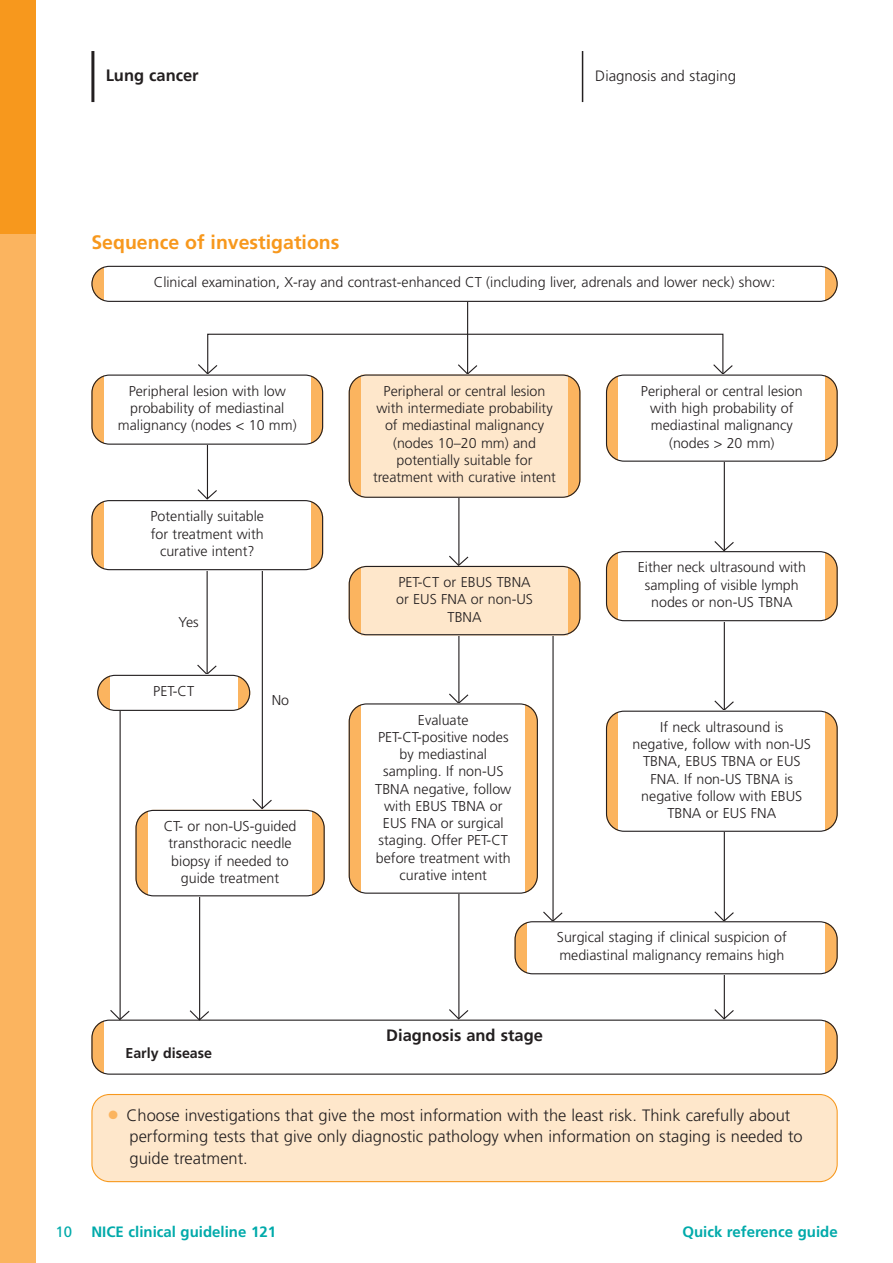
<style>
.page{position:relative;width:893px;height:1263px;background:#fff}
.page>*{position:absolute;margin:0;border:0;box-sizing:border-box;transform-origin:0 0}
.t1{font:700 19.5px "Frutiger";color:#f7981d}
.t2{font:300 16.5px/21.8px "Frutiger";color:#231f20}
.t3{font:700 16.5px "Frutiger";color:#231f20}
.t4{font:700 15px "Frutiger";color:#0aa}
.t5{font:300 15px "Frutiger";color:#231f20}
.t6{font:15px "Frutiger";color:#0aa}
.t7{font:300 14.25px/17.2px "Frutiger";color:#231f20;text-align:center}
.t8{font:700 14.25px "Frutiger";color:#231f20}
.s1{color:#fbb45f}
</style>
<div class="page">
<div style="left:0;top:0;width:36px;height:234px;background:#f7981d"></div>
<div style="left:0;top:234px;width:36px;height:1029px;background:#fbb45f"></div>
<hr style="left:91px;top:51px;width:3px;height:51px;background:#231f20">
<hr style="left:582px;top:51px;width:1px;height:51px;background:#231f20">
<hr style="left:467px;top:291px;width:1px;height:83px;background:#231f20">
<svg style="left:91px;top:266px;width:747px;height:36px"></svg>
<hr style="left:207px;top:414px;width:1px;height:84px;background:#231f20">
<hr style="left:458px;top:454px;width:1px;height:111px;background:#231f20">
<hr style="left:724px;top:445px;width:1px;height:105px;background:#231f20">
<hr style="left:724px;top:614px;width:1px;height:96px;background:#231f20">
<hr style="left:724px;top:807px;width:1px;height:113px;background:#231f20">
<hr style="left:724px;top:930px;width:1px;height:88px;background:#231f20">
<hr style="left:458px;top:585px;width:1px;height:118px;background:#231f20">
<hr style="left:458px;top:820px;width:1px;height:198px;background:#231f20">
<hr style="left:552px;top:591px;width:2px;height:330px;background:#231f20">
<hr style="left:207px;top:536px;width:1px;height:138px;background:#231f20">
<hr style="left:199px;top:810px;width:1px;height:209px;background:#231f20">
<hr style="left:262px;top:534px;width:1px;height:274px;background:#231f20">
<svg style="left:91px;top:1008px;width:747px;height:67px"></svg>
<hr style="left:120px;top:678px;width:1px;height:341px;background:#231f20">
<svg style="left:91px;top:364px;width:232px;height:81px"></svg>
<svg style="left:91px;top:488px;width:232px;height:82px"></svg>
<svg style="left:135px;top:798px;width:190px;height:98px"></svg>
<svg style="left:97px;top:663px;width:153px;height:48px"></svg>
<svg style="left:349px;top:363px;width:231px;height:135px;background:#f5dec2"></svg>
<svg style="left:349px;top:554px;width:231px;height:81px;background:#f7e1c6"></svg>
<svg style="left:349px;top:692px;width:189px;height:202px"></svg>
<svg style="left:514px;top:910px;width:324px;height:64px"></svg>
<svg style="left:606px;top:363px;width:232px;height:99px"></svg>
<svg style="left:606px;top:540px;width:232px;height:81px"></svg>
<svg style="left:606px;top:699px;width:232px;height:133px"></svg>
<div style="left:91px;top:1094px;width:747px;height:88px;background:#fee7cb"></div>
<div style="left:207px;top:334px;width:516px;height:40px;border:1px solid #231f20"></div>
<p class="t3" style="left:106px;top:69px;width:95px">Lung cancer</p>
<p class="t5" style="left:595px;top:69px;width:142px">Diagnosis and staging</p>
<h1 class="t1" style="left:91px;top:234px;width:250px">Sequence of investigations</h1>
<p class="t7" style="left:154px;top:275px;width:623px">Clinical examination, X-ray and contrast-enhanced CT (including liver, adrenals and lower neck) show:</p>
<p class="t7" style="left:118px;top:383px;width:180px">Peripheral lesion with low probability of mediastinal malignancy (nodes &lt; 10 mm)</p>
<p class="t7" style="left:150px;top:509px;width:115px">Potentially suitable for treatment with curative intent?</p>
<p class="t7" style="left:179px;top:614px;width:22px">Yes</p>
<p class="t7" style="left:153px;top:683px;width:42px">PET-CT</p>
<p class="t7" style="left:272px;top:692px;width:19px">No</p>
<p class="t7" style="left:164px;top:819px;width:134px">CT- or non-US-guided transthoracic needle biopsy if needed to guide treatment</p>
<p class="t8" style="left:125px;top:1047px;width:88px">Early disease</p>
<p class="t7" style="left:373px;top:383px;width:184px">Peripheral or central lesion with intermediate probability of mediastinal malignancy (nodes 10–20 mm) and potentially suitable for treatment with curative intent</p>
<p class="t7" style="left:396px;top:575px;width:138px">PET-CT or EBUS TBNA or EUS FNA or non-US<br>TBNA</p>
<p class="t7" style="left:375px;top:712px;width:138px">Evaluate<br>PET-CT-positive nodes by mediastinal sampling. If non-US<br>TBNA negative, follow with EBUS TBNA or<br>EUS FNA or surgical staging. Offer PET-CT before treatment with curative intent</p>
<p class="t7" style="left:641px;top:383px;width:163px">Peripheral or central lesion with high probability of mediastinal malignancy (nodes &gt; 20 mm)</p>
<p class="t7" style="left:638px;top:560px;width:170px">Either neck ultrasound with sampling of visible lymph nodes or non-US TBNA</p>
<p class="t7" style="left:633px;top:719px;width:180px">If neck ultrasound is negative, follow with non-US<br>TBNA, EBUS TBNA or EUS<br>FNA. If non-US TBNA is negative follow with EBUS<br>TBNA or EUS FNA</p>
<p class="t7" style="left:557px;top:930px;width:231px;text-align:left">Surgical staging if clinical suspicion of mediastinal malignancy remains high</p>
<p class="t3" style="left:386px;top:1028px;width:158px">Diagnosis and stage</p>
<p class="t2" style="left:129px;top:1105px;width:675px;text-indent:-21px"><span class="s1">●</span> Choose investigations that give the most information with the least risk. Think carefully about performing tests that give only diagnostic pathology when information on staging is needed to guide treatment.</p>
<p class="t6" style="left:55px;top:1226px;width:18px">10</p>
<p class="t4" style="left:91px;top:1226px;width:186px">NICE clinical guideline 121</p>
<p class="t4" style="left:682px;top:1226px;width:157px">Quick reference guide</p>
</div>
